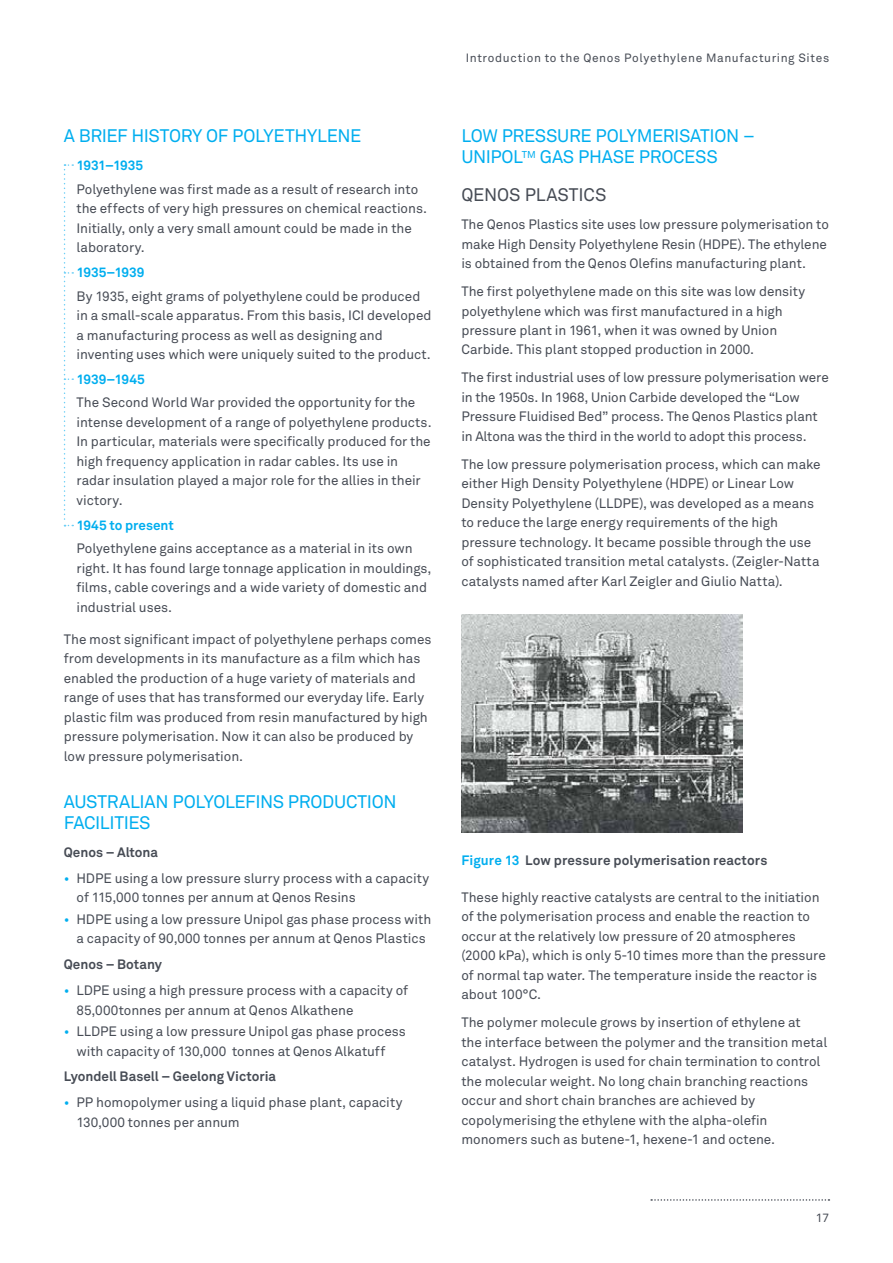
<style>
.page{position:relative;width:893px;height:1263px;background:#fff}
.page>*{position:absolute;margin:0;border:0;box-sizing:border-box;transform-origin:0 0}
.t1{font:18px/21px "Akkurat";letter-spacing:-.02em;color:#00aeef}
.t2{font:18px "Akkurat";letter-spacing:-.005em;color:#474c55}
.t3{font:13.5px/19.5px "Akkurat";letter-spacing:-.005em;color:#474c55}
.t4{font:700 13.5px "Akkurat";letter-spacing:.005em;color:#474c55}
.t5{font:700 13.5px "Akkurat";letter-spacing:-.005em;color:#00aeef}
.t6{font:700 13.5px "Akkurat";letter-spacing:-.025em;color:#00aeef}
.t7{font:12px "Akkurat";color:#474c55}
.t8{font:11.85px "Akkurat";letter-spacing:.055em;color:#474c55}
.s1{color:#00aeef}
</style>
<div class="page">
<svg style="left:651px;top:1199px;width:178px;height:2px"></svg>
<img style="left:461px;top:614px;width:281px;height:218px">
<svg style="left:64px;top:164px;width:9px;height:362px"></svg>
<h1 class="t1" style="left:64px;top:125px;width:299px">A BRIEF HISTORY OF POLYETHYLENE</h1>
<p class="t6" style="left:77px;top:157px;width:68px">1931–1935</p>
<p class="t3" style="left:77px;top:179px;width:352px">Polyethylene was first made as a result of research into the effects of very high pressures on chemical reactions.<br>Initially, only a very small amount could be made in the laboratory.</p>
<p class="t5" style="left:77px;top:264px;width:69px">1935–1939</p>
<p class="t3" style="left:77px;top:286px;width:357px">By 1935, eight grams of polyethylene could be produced in a small-scale apparatus. From this basis, ICI developed a manufacturing process as well as designing and inventing uses which were uniquely suited to the product.</p>
<p class="t5" style="left:77px;top:370px;width:70px">1939–1945</p>
<p class="t3" style="left:77px;top:393px;width:357px">The Second World War provided the opportunity for the intense development of a range of polyethylene products.<br>In particular, materials were specifically produced for the high frequency application in radar cables. Its use in radar insulation played a major role for the allies in their victory.</p>
<p class="t5" style="left:77px;top:516px;width:99px">1945 to present</p>
<p class="t3" style="left:77px;top:538px;width:357px">Polyethylene gains acceptance as a material in its own right. It has found large tonnage application in mouldings, films, cable coverings and a wide variety of domestic and industrial uses.</p>
<p class="t3" style="left:64px;top:629px;width:369px">The most significant impact of polyethylene perhaps comes from developments in its manufacture as a film which has enabled the production of a huge variety of materials and range of uses that has transformed our everyday life. Early plastic film was produced from resin manufactured by high pressure polymerisation. Now it can also be produced by low pressure polymerisation.</p>
<h1 class="t1" style="left:64px;top:790px;width:334px">AUSTRALIAN POLYOLEFINS PRODUCTION<br>FACILITIES</h1>
<p class="t4" style="left:64px;top:843px;width:96px">Qenos – Altona</p>
<p class="t3" style="left:77px;top:868px;width:354px;text-indent:-13px"><span class="s1">•</span> HDPE using a low pressure slurry process with a capacity of 115,000 tonnes per annum at Qenos Resins</p>
<p class="t3" style="left:64px;top:909px;width:369px;text-align:center"><span class="s1">•</span> HDPE using a low pressure Unipol gas phase process with a capacity of 90,000 tonnes per annum at Qenos Plastics</p>
<p class="t4" style="left:64px;top:956px;width:100px">Qenos – Botany</p>
<p class="t3" style="left:77px;top:980px;width:333px;text-indent:-13px"><span class="s1">•</span> LDPE using a high pressure process with a capacity of<br>85,000tonnes per annum at Qenos Alkathene</p>
<p class="t3" style="left:64px;top:1021px;width:344px;text-align:center"><span class="s1">•</span> LLDPE using a low pressure Unipol gas phase process with capacity of 130,000 tonnes at Qenos Alkatuff</p>
<p class="t4" style="left:64px;top:1068px;width:214px">Lyondell Basell – Geelong Victoria</p>
<p class="t3" style="left:77px;top:1093px;width:327px;text-indent:-13px"><span class="s1">•</span> PP homopolymer using a liquid phase plant, capacity<br>130,000 tonnes per annum</p>
<p class="t8" style="left:466px;top:50px;width:365px">Introduction to the Qenos Polyethylene Manufacturing Sites</p>
<h1 class="t1" style="left:461px;top:125px;width:295px">LOW PRESSURE POLYMERISATION –<br>UNIPOL<sup>TM</sup> GAS PHASE PROCESS</h1>
<h1 class="t2" style="left:461px;top:183px;width:147px">QENOS PLASTICS</h1>
<p class="t3" style="left:461px;top:214px;width:369px">The Qenos Plastics site uses low pressure polymerisation to make High Density Polyethylene Resin (HDPE). The ethylene is obtained from the Qenos Olefins manufacturing plant.</p>
<p class="t3" style="left:461px;top:281px;width:345px">The first polyethylene made on this site was low density polyethylene which was first manufactured in a high pressure plant in 1961, when it was owned by Union Carbide. This plant stopped production in 2000.</p>
<p class="t3" style="left:461px;top:368px;width:369px">The first industrial uses of low pressure polymerisation were in the 1950s. In 1968, Union Carbide developed the “Low Pressure Fluidised Bed” process. The Qenos Plastics plant in Altona was the third in the world to adopt this process.</p>
<p class="t3" style="left:461px;top:454px;width:361px">The low pressure polymerisation process, which can make either High Density Polyethylene (HDPE) or Linear Low Density Polyethylene (LLDPE), was developed as a means to reduce the large energy requirements of the high pressure technology. It became possible through the use of sophisticated transition metal catalysts. (Zeigler-Natta catalysts named after Karl Zeigler and Giulio Natta).</p>
<p class="t4" style="left:461px;top:852px;width:308px"><span class="s1">Figure 13</span> Low pressure polymerisation reactors</p>
<p class="t3" style="left:461px;top:887px;width:366px">These highly reactive catalysts are central to the initiation of the polymerisation process and enable the reaction to occur at the relatively low pressure of 20 atmospheres (2000 kPa), which is only 5-10 times more than the pressure of normal tap water. The temperature inside the reactor is about 100°C.</p>
<p class="t3" style="left:461px;top:1012px;width:367px">The polymer molecule grows by insertion of ethylene at<br>the interface between the polymer and the transition metal catalyst. Hydrogen is used for chain termination to control the molecular weight. No long chain branching reactions occur and short chain branches are achieved by copolymerising the ethylene with the alpha-olefin monomers such as butene-1, hexene-1 and octene.</p>
<p class="t7" style="left:816px;top:1210px;width:15px">17</p>
</div>
